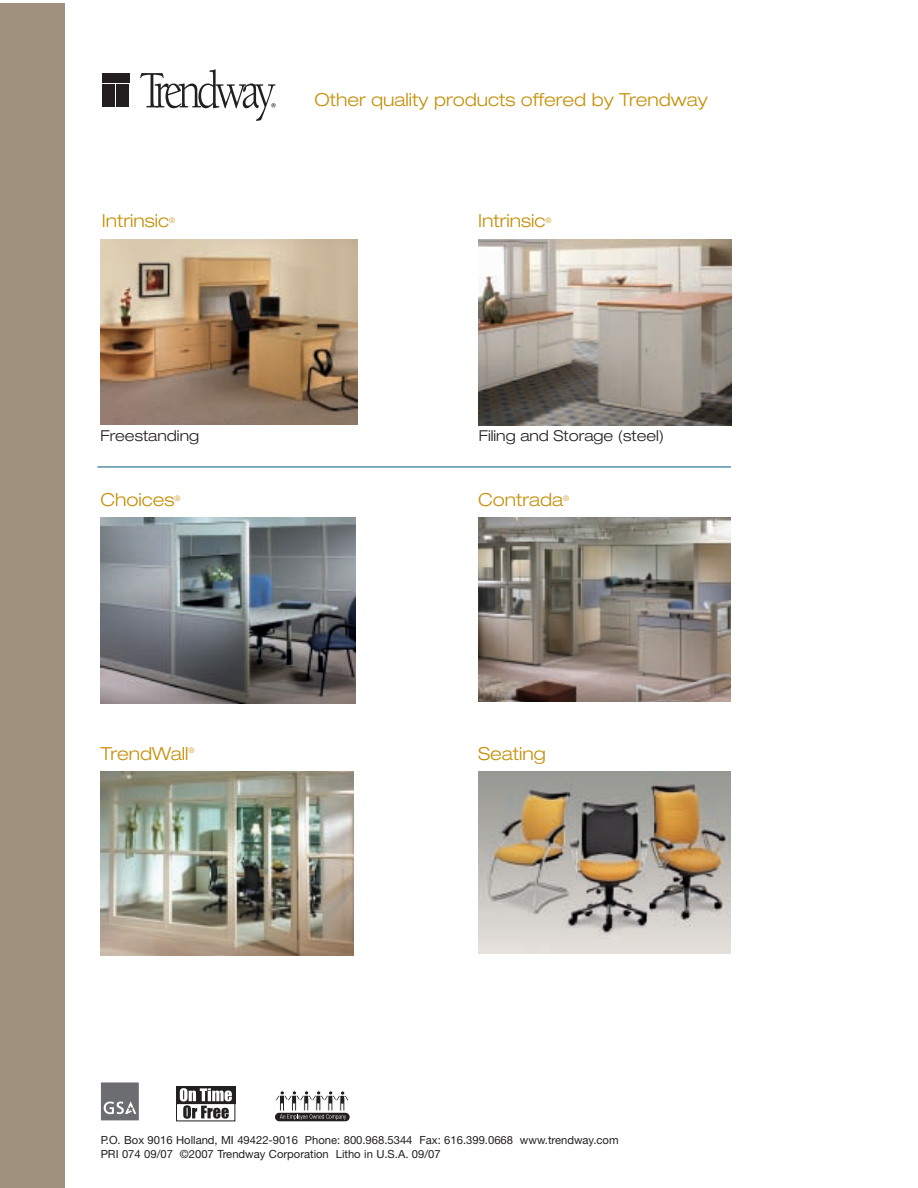
<style>
.page{position:relative;width:918px;height:1188px;background:#fff}
.page>*{position:absolute;margin:0;border:0;box-sizing:border-box;transform-origin:0 0}
.t1{font:300 expanded 18px "Helvetica Neue";color:#c5910a}
.t2{font:300 expanded 15px "Helvetica Neue";color:#231f20}
.t3{font:11.25px/13.5px "Helvetica Neue";color:#231f20}
.t4{font:300 expanded 7.5px "Helvetica Neue";color:#c5910a}
</style>
<div class="page">
<img style="left:101px;top:239px;width:256px;height:185px">
<div style="left:0;top:3px;width:65px;height:1185px;background:#a0907e"></div>
<svg style="left:101px;top:1082px;width:38px;height:38px"></svg>
<img style="left:101px;top:517px;width:254px;height:186px">
<img style="left:478px;top:239px;width:254px;height:186px">
<img style="left:101px;top:771px;width:252px;height:185px">
<img style="left:479px;top:771px;width:252px;height:182px">
<div style="left:102px;top:85px;width:13px;height:22px;background:#231f20"></div>
<div style="left:117px;top:85px;width:12px;height:22px;background:#231f20"></div>
<div style="left:102px;top:73px;width:27px;height:10px;background:#231f20"></div>
<svg style="left:140px;top:69px;width:136px;height:52px"></svg>
<img style="left:478px;top:517px;width:252px;height:185px">
<hr style="left:97px;top:467px;width:634px;height:1px;background:#005b80">
<div style="left:176px;top:1086px;width:59px;height:18px;background:#231f20"></div>
<svg style="left:180px;top:1088px;width:52px;height:31px"></svg>
<div style="left:176px;top:1103px;width:59px;height:18px;border:1px solid #231f20"></div>
<div style="left:275px;top:1113px;width:75px;height:8px;background:#231f20;border-radius:4px"></div>
<svg style="left:275px;top:1091px;width:75px;height:29px"></svg>
<h1 class="t1" style="left:314px;top:93px;width:395px">Other quality products offered by Trendway</h1>
<h1 class="t1" style="left:102px;top:215px;width:69px">Intrinsic</h1>
<p class="t4" style="left:169px;top:218px;width:7px">®</p>
<h1 class="t1" style="left:478px;top:215px;width:69px">Intrinsic</h1>
<p class="t4" style="left:545px;top:218px;width:7px">®</p>
<h2 class="t2" style="left:101px;top:430px;width:100px">Freestanding</h2>
<h2 class="t2" style="left:479px;top:430px;width:187px">Filing and Storage (steel)</h2>
<h1 class="t1" style="left:101px;top:493px;width:76px">Choices</h1>
<p class="t4" style="left:175px;top:496px;width:7px">®</p>
<h1 class="t1" style="left:478px;top:493px;width:87px">Contrada</h1>
<p class="t4" style="left:563px;top:496px;width:7px">®</p>
<h1 class="t1" style="left:101px;top:748px;width:89px">TrendWall</h1>
<p class="t4" style="left:188px;top:748px;width:7px">®</p>
<h1 class="t1" style="left:478px;top:747px;width:69px">Seating</h1>
<p class="t3" style="left:101px;top:1135px;width:519px">P.O. Box 9016 Holland, MI 49422-9016 Phone: 800.968.5344 Fax: 616.399.0668 www.trendway.com<br>PRI 074 09/07 ©2007 Trendway Corporation Litho in U.S.A. 09/07</p>
</div>
